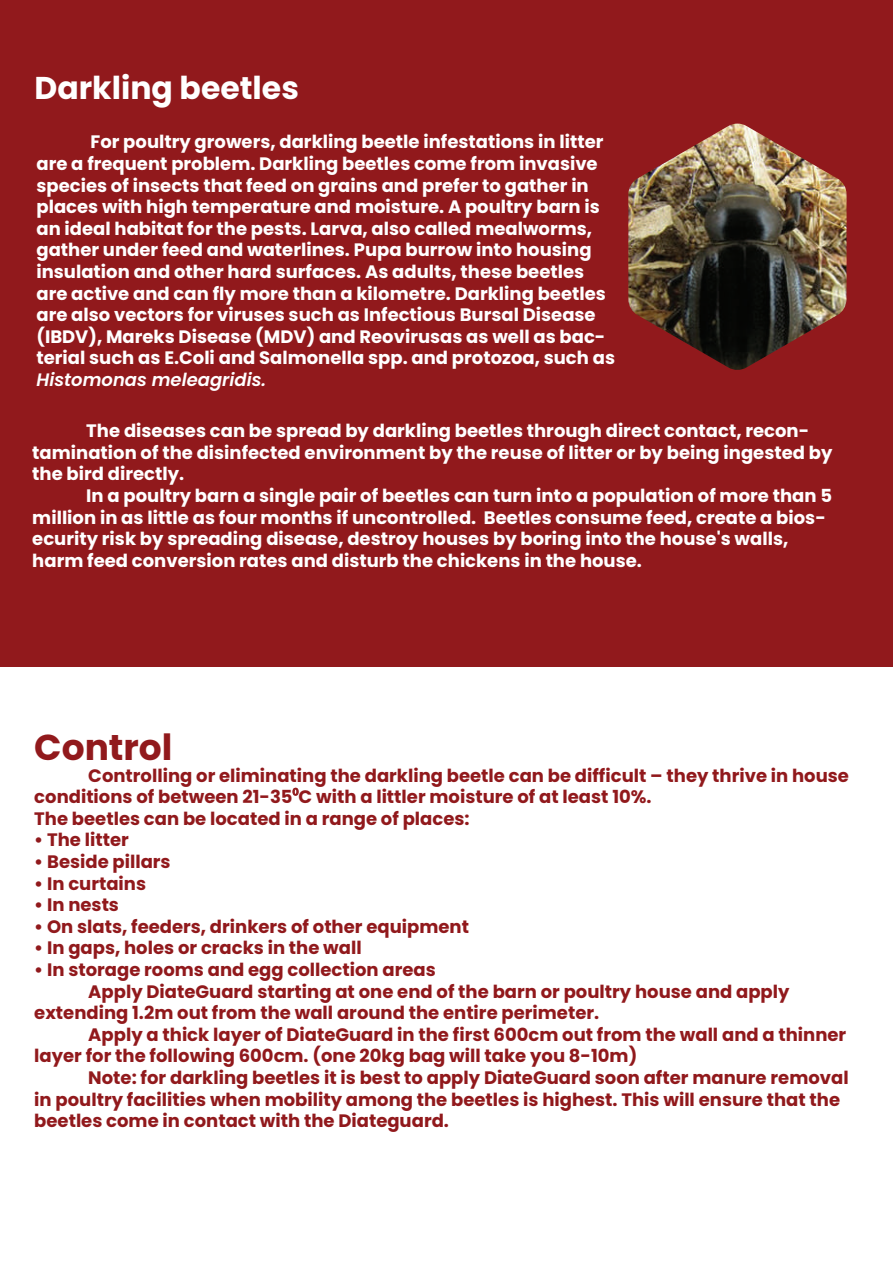
<style>
.page{position:relative;width:893px;height:1263px;background:#fff}
.page>*{position:absolute;margin:0;border:0;box-sizing:border-box;transform-origin:0 0}
.t1{font:700 36px "Poppins";color:#91191c}
.t2{font:700 31.5px "Poppins";color:#fff}
.t3{font:700 18px/21.6px "Poppins";color:#fff}
.t4{font:700 18px/21.6px "Poppins";color:#91191c}
.t5{font:italic 600 18px "Poppins";color:#fff}
.s1{font-family:"Myriad Pro";font-weight:400}
</style>
<div class="page">
<svg style="left:293px;top:788px;width:6px;height:8px"></svg>
<div style="left:0;top:0;width:893px;height:666px;background:#91191c"></div>
<img style="left:628px;top:124px;width:218px;height:246px">
<h2 class="t2" style="left:35px;top:70px;width:266px">Darkling beetles</h2>
<p class="t3" style="left:36px;top:131px;width:580px;text-indent:54px">For poultry growers, darkling beetle infestations in litter are a frequent problem. Darkling beetles come from invasive species of insects that feed on grains and prefer to gather in places with high temperature and moisture. A poultry barn is an ideal habitat for the pests. Larva, also called mealworms, gather under feed and waterlines. Pupa burrow into housing insulation and other hard surfaces. As adults, these beetles are active and can fly more than a kilometre. Darkling beetles are also vectors for viruses such as Infectious Bursal Disease (IBDV), Mareks Disease (MDV) and Reovirusas as well as bac&shy;terial such as E.Coli and Salmonella spp. and protozoa, such as</p>
<p class="t5" style="left:36px;top:369px;width:231px">Histomonas meleagridis.</p>
<p class="t3" style="left:32px;top:420px;width:802px;text-indent:54px">The diseases can be spread by darkling beetles through direct contact, recon&shy;tamination of the disinfected environment by the reuse of litter or by being ingested by the bird directly.</p>
<p class="t3" style="left:32px;top:485px;width:801px;text-indent:54px">In a poultry barn a single pair of beetles can turn into a population of more than 5 million in as little as four months if uncontrolled. Beetles consume feed, create a bios&shy;ecurity risk by spreading disease, destroy houses by boring into the house's walls, harm feed conversion rates and disturb the chickens in the house.</p>
<h1 class="t1" style="left:34px;top:726px;width:140px">Control</h1>
<p class="t4" style="left:34px;top:765px;width:816px;text-indent:54px">Controlling or eliminating the darkling beetle can be difficult – they thrive in house conditions of between 21-35<span class="s1">0</span>C with a littler moisture of at least 10%.<br>The beetles can be located in a range of places:</p>
<p class="t4" style="left:34px;top:829px;width:96px">• The litter</p>
<p class="t4" style="left:34px;top:851px;width:138px">• Beside pillars</p>
<p class="t4" style="left:34px;top:873px;width:113px">• In curtains</p>
<p class="t4" style="left:34px;top:894px;width:86px">• In nests</p>
<p class="t4" style="left:34px;top:916px;width:436px">• On slats, feeders, drinkers of other equipment</p>
<p class="t4" style="left:34px;top:937px;width:329px">• In gaps, holes or cracks in the wall</p>
<p class="t4" style="left:34px;top:959px;width:403px">• In storage rooms and egg collection areas</p>
<p class="t4" style="left:88px;top:981px;width:703px">Apply DiateGuard starting at one end of the barn or poultry house and apply</p>
<p class="t4" style="left:34px;top:1002px;width:566px">extending 1.2m out from the wall around the entire perimeter.</p>
<p class="t4" style="left:88px;top:1024px;width:759px">Apply a thick layer of DiateGuard in the first 600cm out from the wall and a thinner</p>
<p class="t4" style="left:34px;top:1045px;width:604px">layer for the following 600cm. (one 20kg bag will take you 8-10m)</p>
<p class="t4" style="left:88px;top:1067px;width:762px">Note: for darkling beetles it is best to apply DiateGuard soon after manure removal</p>
<p class="t4" style="left:34px;top:1089px;width:807px">in poultry facilities when mobility among the beetles is highest. This will ensure that the</p>
<p class="t4" style="left:34px;top:1110px;width:416px">beetles come in contact with the Diateguard.</p>
</div>
